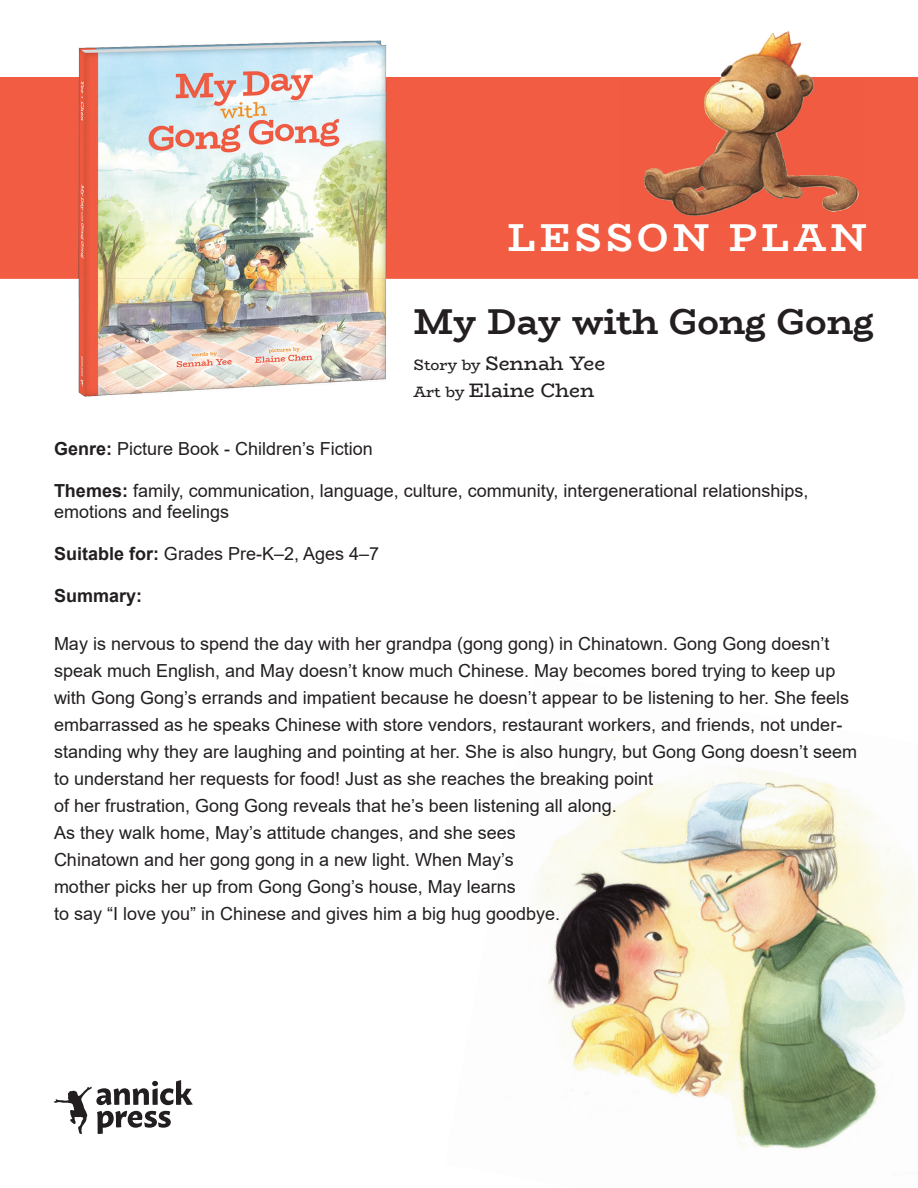
<style>
.page{position:relative;width:918px;height:1188px;background:#fff}
.page>*{position:absolute;margin:0;border:0;box-sizing:border-box;transform-origin:0 0}
.t1{font:700 39px "Bio Rhyme";letter-spacing:.1em;color:#fff}
.t2{font:700 36px "Bio Rhyme";color:#231f20}
.t3{font:19.5px/27px "Bio Rhyme";color:#231f20}
.t4{font:18px/27px "Arial";color:#231f20}
.t5{font:700 18px "Arial";color:#231f20}
.s1{font-size:15px}
.s2{font-weight:700}
</style>
<div class="page">
<img style="left:538px;top:741px;width:379px;height:408px">
<div style="left:0;top:78px;width:918px;height:200px;background:#f15c42"></div>
<hr style="left:0;top:77px;width:918px;height:2px;background:#f15c42">
<hr style="left:0;top:277px;width:918px;height:2px;background:#f15c42">
<img style="left:79px;top:41px;width:307px;height:356px">
<img style="left:79px;top:77px;width:307px;height:202px">
<img style="left:643px;top:31px;width:216px;height:193px">
<img style="left:619px;top:224px;width:243px;height:3px">
<svg style="left:54px;top:1080px;width:139px;height:54px"></svg>
<h1 class="t1" style="left:508px;top:207px;width:361px">LESSON PLAN</h1>
<h2 class="t2" style="left:414px;top:294px;width:461px">My Day with Gong Gong</h2>
<p class="t3" style="left:414px;top:350px;width:193px"><span class="s1">Story by</span> Sennah Yee<br><span class="s1">Art by</span> Elaine Chen</p>
<p class="t4" style="left:54px;top:435px;width:320px"><span class="s2">Genre:</span> Picture Book - Children’s Fiction</p>
<p class="t4" style="left:54px;top:480px;width:756px;line-height:21px"><span class="s2">Themes:</span> family, communication, language, culture, community, intergenerational relationships, emotions and feelings</p>
<p class="t4" style="left:54px;top:540px;width:327px"><span class="s2">Suitable for:</span> Grades Pre-K–2, Ages 4–7</p>
<p class="t5" style="left:54px;top:583px;width:90px">Summary:</p>
<p class="t4" style="left:54px;top:630px;width:805px">May is nervous to spend the day with her grandpa (gong gong) in Chinatown. Gong Gong doesn’t speak much English, and May doesn’t know much Chinese. May becomes bored trying to keep up with Gong Gong’s errands and impatient because he doesn’t appear to be listening to her. She feels embarrassed as he speaks Chinese with store vendors, restaurant workers, and friends, not under&shy;standing why they are laughing and pointing at her. She is also hungry, but Gong Gong doesn’t seem to understand her requests for food! Just as she reaches the breaking point<br>of her frustration, Gong Gong reveals that he’s been listening all along.<br>As they walk home, May’s attitude changes, and she sees<br>Chinatown and her gong gong in a new light. When May’s<br>mother picks her up from Gong Gong’s house, May learns<br>to say “I love you” in Chinese and gives him a big hug goodbye.</p>
</div>
